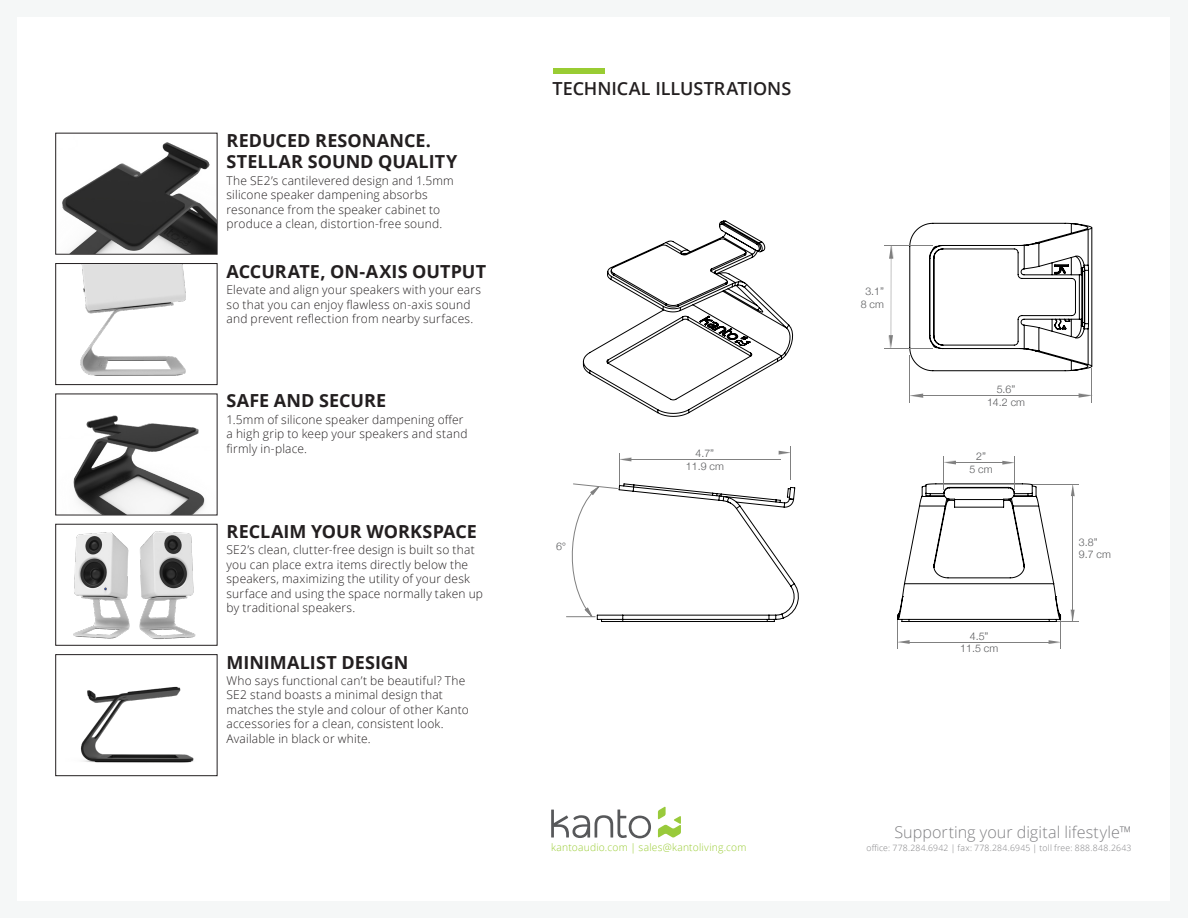
<style>
.page{position:relative;width:1188px;height:918px;background:#f5f7f7}
.page>*{position:absolute;margin:0;border:0;box-sizing:border-box;transform-origin:0 0}
.Features_and_Specs{font:700 18px "Open Sans";color:#231f20}
.t1{font:600 18px "Open Sans";color:#231f20}
.t2{font:300 16.2px "Open Sans";letter-spacing:.005em;color:#808083}
.Text_Back_PS{font:300 12px/14.4px "Open Sans";letter-spacing:.015em;color:#231f20}
.t3{font:300 10.65px/12.8px "Helvetica Neue";color:#57585a;text-align:center}
.t4{font:300 10.2px "Open Sans";letter-spacing:.02em;color:#9c3}
.t5{font:300 8.7px "Open Sans";letter-spacing:.025em;color:#808083}
</style>
<div class="page">
<div style="left:18px;top:17px;width:1152px;height:883px;background:#fff"></div>
<div style="left:553px;top:68px;width:52px;height:5px;background:#9c3"></div>
<div style="left:55px;top:133px;width:162px;height:121px;border:1px solid #231f20"></div>
<div style="left:55px;top:263px;width:162px;height:122px;border:1px solid #231f20"></div>
<div style="left:55px;top:524px;width:162px;height:122px;border:1px solid #231f20"></div>
<div style="left:55px;top:654px;width:162px;height:122px;border:1px solid #231f20"></div>
<svg style="left:658px;top:807px;width:23px;height:31px"></svg>
<svg style="left:551px;top:810px;width:100px;height:28px"></svg>
<img style="left:56px;top:264px;width:160px;height:120px">
<img style="left:56px;top:134px;width:160px;height:120px">
<img style="left:56px;top:525px;width:159px;height:120px">
<img style="left:56px;top:394px;width:161px;height:121px">
<svg style="left:909px;top:223px;width:183px;height:148px"></svg>
<svg style="left:583px;top:220px;width:210px;height:197px"></svg>
<hr style="left:619px;top:453px;width:1px;height:31px;background:#808080">
<hr style="left:790px;top:446px;width:1px;height:33px;background:#808080">
<hr style="left:627px;top:459px;width:154px;height:1px;background:#808080">
<svg style="left:620px;top:458px;width:11px;height:3px"></svg>
<svg style="left:779px;top:451px;width:11px;height:3px"></svg>
<hr style="left:909px;top:356px;width:1px;height:47px;background:#808080">
<hr style="left:1092px;top:368px;width:1px;height:35px;background:#808080">
<hr style="left:918px;top:395px;width:163px;height:1px;background:#808080">
<svg style="left:910px;top:394px;width:13px;height:4px"></svg>
<svg style="left:1079px;top:394px;width:13px;height:4px"></svg>
<hr style="left:884px;top:348px;width:49px;height:1px;background:#808080">
<hr style="left:884px;top:245px;width:49px;height:1px;background:#808080">
<hr style="left:891px;top:246px;width:1px;height:94px;background:#808080">
<svg style="left:889px;top:335px;width:4px;height:13px"></svg>
<svg style="left:889px;top:246px;width:4px;height:13px"></svg>
<hr style="left:944px;top:456px;width:1px;height:34px;background:#808080">
<hr style="left:1014px;top:456px;width:1px;height:34px;background:#808080">
<hr style="left:951px;top:462px;width:54px;height:1px;background:#808080">
<svg style="left:944px;top:461px;width:12px;height:3px"></svg>
<svg style="left:1002px;top:461px;width:12px;height:3px"></svg>
<svg style="left:897px;top:483px;width:182px;height:166px"></svg>
<img style="left:66px;top:655px;width:141px;height:120px">
<svg style="left:566px;top:479px;width:233px;height:143px"></svg>
<p class="Features_and_Specs" style="left:227px;top:127px;width:206px">REDUCED RESONANCE.</p>
<p class="Features_and_Specs" style="left:227px;top:149px;width:232px">STELLAR SOUND QUALITY</p>
<p class="Text_Back_PS" style="left:227px;top:173px;width:229px">The SE2’s cantilevered design and 1.5mm silicone speaker dampening absorbs resonance from the speaker cabinet to produce a clean, distortion-free sound.</p>
<p class="Features_and_Specs" style="left:227px;top:259px;width:261px">ACCURATE, ON-AXIS OUTPUT</p>
<p class="Text_Back_PS" style="left:227px;top:283px;width:256px">Elevate and align your speakers with your ears so that you can enjoy flawless on-axis sound and prevent reflection from nearby surfaces.</p>
<p class="Features_and_Specs" style="left:227px;top:388px;width:161px">SAFE AND SECURE</p>
<p class="Text_Back_PS" style="left:227px;top:412px;width:242px">1.5mm of silicone speaker dampening offer a high grip to keep your speakers and stand firmly in-place.</p>
<p class="Features_and_Specs" style="left:227px;top:519px;width:252px">RECLAIM YOUR WORKSPACE</p>
<p class="Text_Back_PS" style="left:227px;top:542px;width:258px">SE2’s clean, clutter-free design is built so that you can place extra items directly below the speakers, maximizing the utility of your desk surface and using the space normally taken up by traditional speakers.</p>
<p class="Features_and_Specs" style="left:227px;top:649px;width:184px">MINIMALIST DESIGN</p>
<p class="Text_Back_PS" style="left:227px;top:673px;width:244px">Who says functional can’t be beautiful? The SE2 stand boasts a minimal design that matches the style and colour of other Kanto accessories for a clean, consistent look.<br>Available in black or white.</p>
<h1 class="t1" style="left:553px;top:76px;width:240px">TECHNICAL ILLUSTRATIONS</h1>
<p class="t3" style="left:686px;top:446px;width:39px">4.7”<br>11.9 cm</p>
<p class="t4" style="left:551px;top:840px;width:197px">kantoaudio.com | sales@kantoliving.com</p>
<p class="t3" style="left:861px;top:284px;width:25px">3.1”<br>8 cm</p>
<p class="t3" style="left:987px;top:382px;width:39px">5.6”<br>14.2 cm</p>
<p class="t3" style="left:969px;top:449px;width:25px">2”<br>5 cm</p>
<p class="t3" style="left:960px;top:629px;width:39px">4.5”<br>11.5 cm</p>
<p class="t3" style="left:1079px;top:535px;width:34px;text-align:left">3.8”<br>9.7 cm</p>
<h2 class="t2" style="left:895px;top:821px;width:239px">Supporting your digital lifestyle™</h2>
<p class="t5" style="left:866px;top:842px;width:267px">office: 778.284.6942 | fax: 778.284.6945 | toll free: 888.848.2643</p>
</div>
